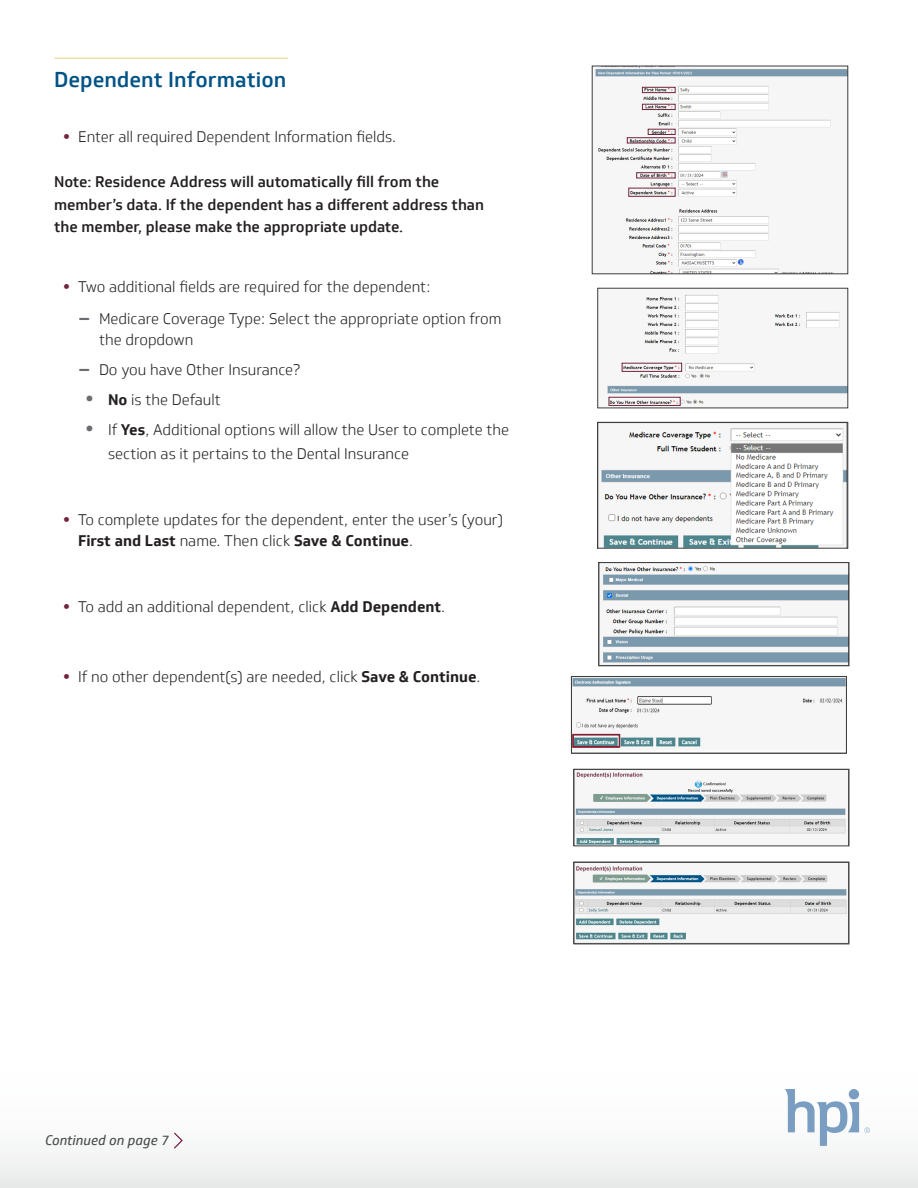
<style>
.page{position:relative;width:918px;height:1188px;background:#fff}
.page>*{position:absolute;margin:0;border:0;box-sizing:border-box;transform-origin:0 0}
.t1{font:500 21px "Soleto";color:#015386}
.t2{font:300 15px/21px "Soleto";color:#231f20}
.note{font:500 15px/22.5px "Soleto";color:#231f20}
.t3{font:italic 13.5px "Soleto";color:#4b4c4d}
.s1{font-weight:700;font-size:16.5px;color:#72243d}
.s2{font-weight:700;font-size:19.5px;color:#6c6d70}
.s3{font-weight:700}
</style>
<div class="page">
<div style="left:0;top:992px;width:918px;height:196px;background:linear-gradient(to bottom,#fff,#f1f2f2)"></div>
<svg style="left:785px;top:1089px;width:85px;height:57px"></svg>
<svg style="left:173px;top:1132px;width:11px;height:18px"></svg>
<img style="left:595px;top:68px;width:251px;height:204px">
<div style="left:592px;top:66px;width:256px;height:208px;border:1px solid #3e3e3f"></div>
<img style="left:607px;top:294px;width:239px;height:112px">
<div style="left:598px;top:288px;width:250px;height:120px;border:1px solid #3e3e3f"></div>
<img style="left:601px;top:428px;width:245px;height:118px">
<div style="left:598px;top:422px;width:250px;height:126px;border:1px solid #3e3e3f"></div>
<img style="left:602px;top:566px;width:245px;height:97px">
<div style="left:599px;top:562px;width:250px;height:104px;border:1px solid #3e3e3f"></div>
<img style="left:573px;top:678px;width:272px;height:72px">
<div style="left:571px;top:676px;width:276px;height:77px;border:1px solid #3e3e3f"></div>
<img style="left:576px;top:772px;width:270px;height:72px">
<div style="left:574px;top:769px;width:275px;height:77px;border:1px solid #3e3e3f"></div>
<img style="left:576px;top:866px;width:271px;height:74px">
<div style="left:574px;top:862px;width:275px;height:82px;border:1px solid #3e3e3f"></div>
<hr style="left:55px;top:58px;width:232px;height:1px;background:#dda71b">
<div style="left:572px;top:734px;width:48px;height:14px;border:2px solid #72243d"></div>
<div style="left:642px;top:87px;width:33px;height:6px;border:1px solid #72243d"></div>
<div style="left:642px;top:104px;width:33px;height:6px;border:1px solid #72243d"></div>
<div style="left:648px;top:129px;width:27px;height:6px;border:1px solid #72243d"></div>
<div style="left:636px;top:172px;width:39px;height:6px;border:1px solid #72243d"></div>
<div style="left:622px;top:363px;width:60px;height:9px;border:1px solid #72243d"></div>
<div style="left:609px;top:397px;width:71px;height:9px;border:1px solid #72243d"></div>
<h2 class="t1" style="left:54px;top:67px;width:234px">Dependent Information</h2>
<p class="t2" style="left:63px;top:127px;width:335px"><span class="s1">•</span> Enter all required Dependent Information fields.</p>
<p class="note" style="left:54px;top:171px;width:432px">Note: Residence Address will automatically fill from the member’s data. If the dependent has a different address than the member, please make the appropriate update.</p>
<p class="t2" style="left:63px;top:277px;width:369px"><span class="s1">•</span> Two additional fields are required for the dependent:</p>
<p class="t2" style="left:99px;top:308px;width:404px;text-indent:-20px"><span class="s2">–</span> Medicare Coverage Type: Select the appropriate option from the dropdown</p>
<p class="t2" style="left:80px;top:359px;width:222px"><span class="s2">–</span> Do you have Other Insurance?</p>
<p class="t2" style="left:86px;top:389px;width:137px"><span class="s2">•</span> <span class="s3">No</span> is the Default</p>
<p class="t2" style="left:108px;top:418px;width:403px;line-height:24px;text-indent:-22px"><span class="s2">•</span> If <span class="s3">Yes</span>, Additional options will allow the User to complete the section as it pertains to the Dental Insurance</p>
<p class="t2" style="left:78px;top:509px;width:426px;text-indent:-15px"><span class="s1">•</span> To complete updates for the dependent, enter the user’s (your)<br><span class="s3">First and Last</span> name. Then click <span class="s3">Save &amp; Continue</span>.</p>
<p class="t2" style="left:63px;top:596px;width:384px"><span class="s1">•</span> To add an additional dependent, click <span class="s3">Add Dependent</span>.</p>
<p class="t2" style="left:63px;top:666px;width:419px"><span class="s1">•</span> If no other dependent(s) are needed, click <span class="s3">Save &amp; Continue</span>.</p>
<p class="t3" style="left:45px;top:1132px;width:126px">Continued on page 7</p>
</div>
